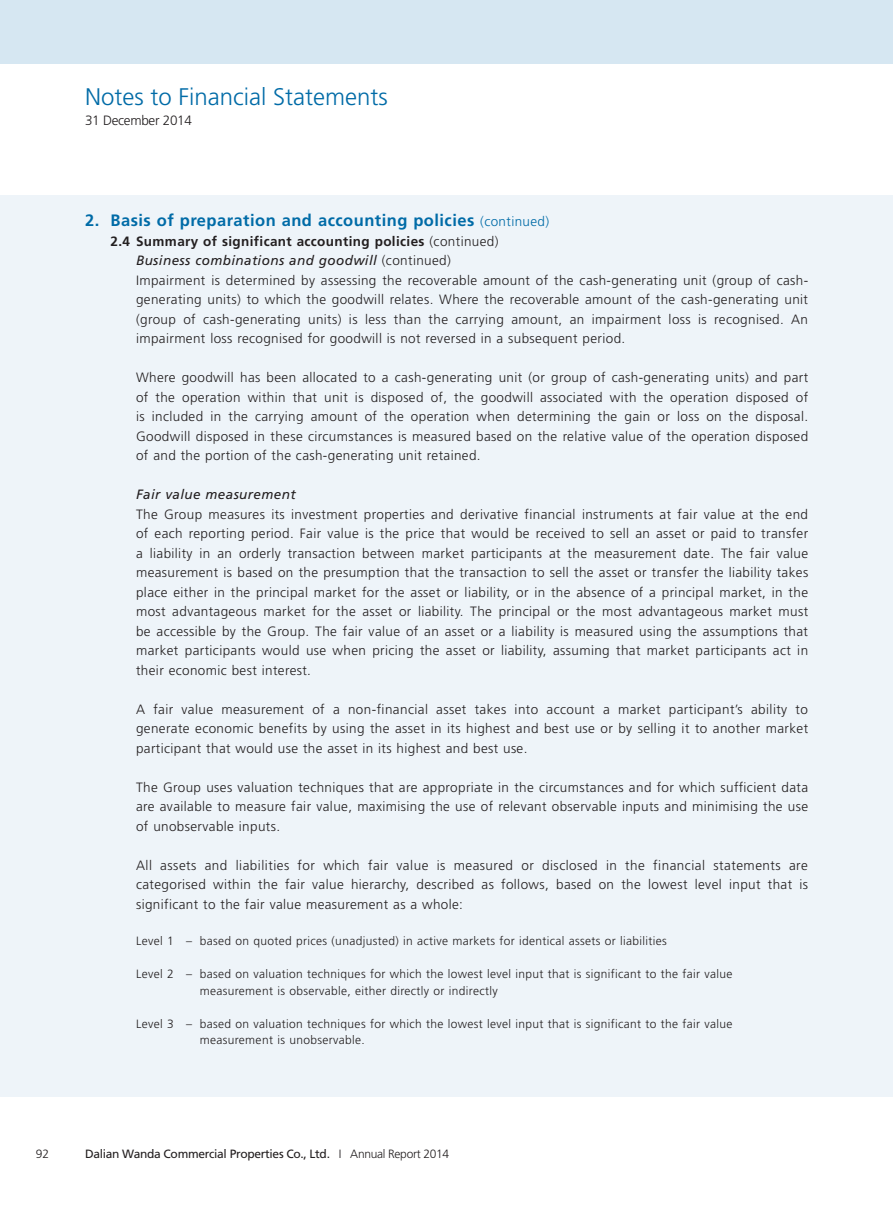
<style>
.page{position:relative;width:893px;height:1212px;background:#fff}
.page>*{position:absolute;margin:0;border:0;box-sizing:border-box;transform-origin:0 0}
.t1{font:300 24px "Frutiger LT Std";color:#006ba7}
.t2{font:700 16.5px "Frutiger LT Std";letter-spacing:.03em;color:#006ba7}
.t3{font:300 13.5px/19.5px "Frutiger LT Std";letter-spacing:.03em;color:#231f20;text-align:justify}
.t4{font:italic 13.5px "Frutiger LT Std";letter-spacing:.03em;color:#231f20}
.t5{font:300 13.5px "Frutiger LT Std";letter-spacing:-.02em;color:#231f20}
.t6{font:300 12px/16.5px "Frutiger LT Std";letter-spacing:.03em;color:#231f20}
.t7{font:12px "Frutiger LT Std";letter-spacing:-.025em;color:#231f20}
.s1{font-weight:300;font-size:13.5px}
.s2{font-weight:700}
.s3{font-weight:400;font-style:italic}
.s4{font-weight:300}
</style>
<div class="page">
<div style="left:0;top:0;width:892px;height:64px;background:#d6e7f2"></div>
<div style="left:0;top:196px;width:892px;height:901px;background:#eef4f9"></div>
<h1 class="t1" style="left:85px;top:83px;width:304px">Notes to Financial Statements</h1>
<p class="t5" style="left:85px;top:113px;width:108px">31 December 2014</p>
<p class="t2" style="left:85px;top:211px;width:466px">2. Basis of preparation and accounting policies <span class="s1">(continued)</span></p>
<p class="t3" style="left:136px;top:232px;width:674px;text-align:left;text-indent:-26px"><span class="s2">2.4 Summary of significant accounting policies</span> (continued)<br><span class="s3">Business combinations and goodwill</span> (continued)<br>Impairment is determined by assessing the recoverable amount of the cash-generating unit (group of cash&shy;generating units) to which the goodwill relates. Where the recoverable amount of the cash-generating unit (group of cash-generating units) is less than the carrying amount, an impairment loss is recognised. An impairment loss recognised for goodwill is not reversed in a subsequent period.</p>
<p class="t3" style="left:136px;top:368px;width:674px">Where goodwill has been allocated to a cash-generating unit (or group of cash-generating units) and part of the operation within that unit is disposed of, the goodwill associated with the operation disposed of is included in the carrying amount of the operation when determining the gain or loss on the disposal.<br>Goodwill disposed in these circumstances is measured based on the relative value of the operation disposed of and the portion of the cash-generating unit retained.</p>
<p class="t4" style="left:136px;top:487px;width:161px">Fair value measurement</p>
<p class="t3" style="left:136px;top:505px;width:674px">The Group measures its investment properties and derivative financial instruments at fair value at the end of each reporting period. Fair value is the price that would be received to sell an asset or paid to transfer a liability in an orderly transaction between market participants at the measurement date. The fair value measurement is based on the presumption that the transaction to sell the asset or transfer the liability takes place either in the principal market for the asset or liability, or in the absence of a principal market, in the most advantageous market for the asset or liability. The principal or the most advantageous market must be accessible by the Group. The fair value of an asset or a liability is measured using the assumptions that market participants would use when pricing the asset or liability, assuming that market participants act in their economic best interest.</p>
<p class="t3" style="left:136px;top:699px;width:674px">A fair value measurement of a non-financial asset takes into account a market participant’s ability to generate economic benefits by using the asset in its highest and best use or by selling it to another market participant that would use the asset in its highest and best use.</p>
<p class="t3" style="left:136px;top:777px;width:674px">The Group uses valuation techniques that are appropriate in the circumstances and for which sufficient data are available to measure fair value, maximising the use of relevant observable inputs and minimising the use of unobservable inputs.</p>
<p class="t3" style="left:136px;top:855px;width:674px">All assets and liabilities for which fair value is measured or disclosed in the financial statements are categorised within the fair value hierarchy, described as follows, based on the lowest level input that is significant to the fair value measurement as a whole:</p>
<p class="t6" style="left:136px;top:933px;width:532px">Level 1 – based on quoted prices (unadjusted) in active markets for identical assets or liabilities</p>
<p class="t6" style="left:200px;top:966px;width:534px;text-indent:-64px">Level 2 – based on valuation techniques for which the lowest level input that is significant to the fair value measurement is observable, either directly or indirectly</p>
<p class="t6" style="left:200px;top:1015px;width:534px;text-indent:-64px">Level 3 – based on valuation techniques for which the lowest level input that is significant to the fair value measurement is unobservable.</p>
<p class="t6" style="left:36px;top:1146px;width:15px">92</p>
<p class="t7" style="left:85px;top:1147px;width:366px">Dalian Wanda Commercial Properties Co., Ltd. <span class="s4">I Annual Report 2014</span></p>
</div>
